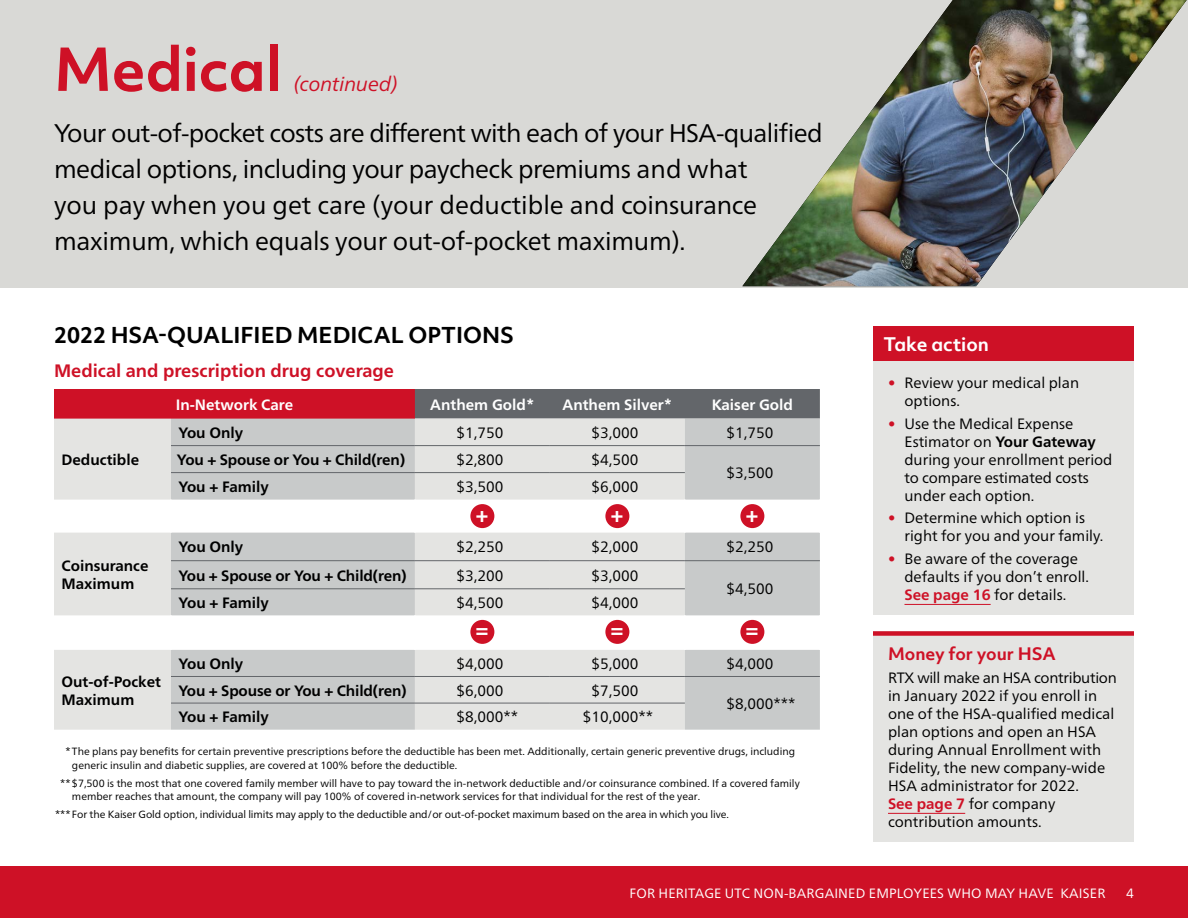
<style>
.page{position:relative;width:1188px;height:918px;background:#fff}
.page>*{position:absolute;margin:0;border:0;box-sizing:border-box;transform-origin:0 0}
.t1{font:700 57px "Objektiv Mk 2";letter-spacing:-.01em;color:#ce1126}
.t2{font:25.5px/36px "Neue Frutiger World";letter-spacing:-.02em;color:#000}
.t3{font:700 21px "Objektiv Mk 2";color:#000}
.t4{font:700 21px "Neue Frutiger World";color:#fff}
.t5{font:italic 20.25px "Neue Frutiger World";letter-spacing:-.005em;color:#ce1126}
.t6{font:700 18px "Neue Frutiger World";color:#ce1126}
.t7{font:700 18px "Objektiv Mk 2";color:#fff}
.t8{font:700 16.5px "Objektiv Mk 2";color:#ce1126}
.t9{font:15px/18px "Neue Frutiger World";color:#000}
.t10{font:700 15px/18px "Neue Frutiger World";color:#000}
.t11{font:700 15px "Neue Frutiger World";color:#fff}
.t12{font:13.5px "Neue Frutiger World";letter-spacing:.01em;color:#fff}
.t13{font:10.5px/13.5px "Neue Frutiger World";color:#000}
.s1{color:#ce1126}
.s2{font-weight:700}
.s3{font-weight:700;color:#ce1126}
</style>
<div class="page">
<div style="left:0;top:866px;width:1188px;height:52px;background:#ce1126"></div>
<div style="left:0;top:0;width:1188px;height:288px;background:#d9d9d6"></div>
<img style="left:742px;top:0;width:445px;height:286px">
<div style="left:873px;top:326px;width:261px;height:36px;background:#ce1126"></div>
<div style="left:873px;top:362px;width:261px;height:253px;background:#e4e4e2"></div>
<hr style="left:904px;top:604px;width:87px;height:1px;background:#ce1126">
<div style="left:873px;top:631px;width:261px;height:211px;background:#e4e4e2"></div>
<div style="left:873px;top:631px;width:261px;height:5px;background:#ce1126"></div>
<hr style="left:888px;top:813px;width:77px;height:1px;background:#ce1126">
<div style="left:54px;top:389px;width:361px;height:30px;background:#ce1126"></div>
<div style="left:415px;top:389px;width:405px;height:30px;background:#63666a"></div>
<svg style="left:54px;top:419px;width:117px;height:311px;fill:#e4e4e2"></svg>
<svg style="left:171px;top:419px;width:649px;height:311px"></svg>
<hr style="left:170px;top:500px;width:2px;height:33px;background:#fff">
<hr style="left:414px;top:500px;width:2px;height:33px;background:#fff">
<hr style="left:684px;top:500px;width:2px;height:33px;background:#fff">
<hr style="left:819px;top:500px;width:2px;height:33px;background:#fff">
<hr style="left:170px;top:615px;width:2px;height:35px;background:#fff">
<hr style="left:414px;top:615px;width:2px;height:35px;background:#fff">
<hr style="left:684px;top:615px;width:2px;height:35px;background:#fff">
<hr style="left:819px;top:615px;width:2px;height:35px;background:#fff">
<hr style="left:415px;top:560px;width:135px;height:1px;background:#63666a">
<hr style="left:550px;top:560px;width:135px;height:1px;background:#63666a">
<hr style="left:415px;top:588px;width:135px;height:1px;background:#63666a">
<hr style="left:550px;top:588px;width:135px;height:1px;background:#63666a">
<hr style="left:171px;top:676px;width:244px;height:1px;background:#63666a">
<hr style="left:171px;top:703px;width:244px;height:1px;background:#63666a">
<hr style="left:415px;top:676px;width:135px;height:1px;background:#63666a">
<hr style="left:550px;top:676px;width:135px;height:1px;background:#63666a">
<hr style="left:415px;top:703px;width:135px;height:1px;background:#63666a">
<hr style="left:550px;top:703px;width:135px;height:1px;background:#63666a">
<hr style="left:171px;top:560px;width:244px;height:1px;background:#63666a">
<hr style="left:171px;top:588px;width:244px;height:1px;background:#63666a">
<hr style="left:171px;top:472px;width:244px;height:1px;background:#63666a">
<hr style="left:550px;top:472px;width:135px;height:1px;background:#63666a">
<hr style="left:550px;top:445px;width:135px;height:1px;background:#63666a">
<hr style="left:415px;top:445px;width:135px;height:1px;background:#63666a">
<hr style="left:415px;top:472px;width:135px;height:1px;background:#63666a">
<hr style="left:171px;top:445px;width:244px;height:1px;background:#63666a">
<hr style="left:685px;top:445px;width:135px;height:1px;background:#63666a">
<hr style="left:685px;top:560px;width:135px;height:1px;background:#63666a">
<hr style="left:685px;top:676px;width:135px;height:1px;background:#63666a">
<div style="left:470px;top:504px;width:24px;height:24px;background:#ce1126;border-radius:50%"></div>
<div style="left:605px;top:504px;width:24px;height:24px;background:#ce1126;border-radius:50%"></div>
<div style="left:740px;top:504px;width:24px;height:24px;background:#ce1126;border-radius:50%"></div>
<div style="left:470px;top:620px;width:24px;height:24px;background:#ce1126;border-radius:50%"></div>
<div style="left:605px;top:620px;width:24px;height:24px;background:#ce1126;border-radius:50%"></div>
<div style="left:740px;top:620px;width:24px;height:24px;background:#ce1126;border-radius:50%"></div>
<h1 class="t1" style="left:54px;top:29px;width:229px">Medical</h1>
<h3 class="t5" style="left:294px;top:68px;width:105px">(continued)</h3>
<p class="t2" style="left:54px;top:115px;width:770px">Your out-of-pocket costs are different with each of your HSA-qualified medical options, including your paycheck premiums and what<br>you pay when you get care (your deductible and coinsurance maximum, which equals your out-of-pocket maximum).</p>
<h3 class="t3" style="left:54px;top:321px;width:462px">2022 HSA-QUALIFIED MEDICAL OPTIONS</h3>
<p class="t6" style="left:54px;top:355px;width:341px">Medical and prescription drug coverage</p>
<p class="t11" style="left:176px;top:391px;width:119px">In-Network Care</p>
<p class="t11" style="left:430px;top:391px;width:106px">Anthem Gold*</p>
<p class="t11" style="left:563px;top:391px;width:111px">Anthem Silver*</p>
<p class="t11" style="left:712px;top:391px;width:83px">Kaiser Gold</p>
<p class="t10" style="left:61px;top:450px;width:79px">Deductible</p>
<p class="t10" style="left:62px;top:556px;width:89px">Coinsurance<br>Maximum</p>
<p class="t10" style="left:178px;top:423px;width:66px">You Only</p>
<p class="t9" style="left:457px;top:424px;width:48px">$1,750</p>
<p class="t9" style="left:592px;top:424px;width:48px">$3,000</p>
<p class="t9" style="left:727px;top:424px;width:48px">$1,750</p>
<p class="t10" style="left:177px;top:450px;width:230px">You + Spouse or You + Child(ren)</p>
<p class="t9" style="left:457px;top:451px;width:48px">$2,800</p>
<p class="t9" style="left:592px;top:451px;width:48px">$4,500</p>
<p class="t9" style="left:727px;top:464px;width:48px">$3,500</p>
<p class="t10" style="left:178px;top:477px;width:92px">You + Family</p>
<p class="t9" style="left:457px;top:478px;width:48px">$3,500</p>
<p class="t9" style="left:592px;top:478px;width:48px">$6,000</p>
<h3 class="t4" style="left:476px;top:496px;width:14px">+</h3>
<h3 class="t4" style="left:611px;top:496px;width:14px">+</h3>
<h3 class="t4" style="left:746px;top:496px;width:14px">+</h3>
<p class="t10" style="left:178px;top:538px;width:66px">You Only</p>
<p class="t9" style="left:457px;top:538px;width:48px">$2,250</p>
<p class="t9" style="left:592px;top:538px;width:48px">$2,000</p>
<p class="t9" style="left:727px;top:538px;width:48px">$2,250</p>
<p class="t10" style="left:179px;top:566px;width:230px">You + Spouse or You + Child(ren)</p>
<p class="t9" style="left:457px;top:567px;width:48px">$3,200</p>
<p class="t9" style="left:592px;top:567px;width:48px">$3,000</p>
<p class="t9" style="left:727px;top:580px;width:48px">$4,500</p>
<p class="t10" style="left:179px;top:593px;width:92px">You + Family</p>
<p class="t9" style="left:457px;top:594px;width:48px">$4,500</p>
<p class="t9" style="left:592px;top:594px;width:48px">$4,000</p>
<h3 class="t4" style="left:476px;top:611px;width:14px">=</h3>
<h3 class="t4" style="left:611px;top:611px;width:14px">=</h3>
<h3 class="t4" style="left:746px;top:611px;width:14px">=</h3>
<p class="t10" style="left:178px;top:655px;width:66px">You Only</p>
<p class="t9" style="left:457px;top:655px;width:48px">$4,000</p>
<p class="t9" style="left:592px;top:655px;width:48px">$5,000</p>
<p class="t9" style="left:727px;top:655px;width:48px">$4,000</p>
<p class="t10" style="left:179px;top:681px;width:230px">You + Spouse or You + Child(ren)</p>
<p class="t9" style="left:457px;top:682px;width:48px">$6,000</p>
<p class="t9" style="left:592px;top:682px;width:48px">$7,500</p>
<p class="t9" style="left:727px;top:695px;width:70px">$8,000***</p>
<p class="t10" style="left:179px;top:708px;width:92px">You + Family</p>
<p class="t9" style="left:457px;top:708px;width:63px">$8,000**</p>
<p class="t9" style="left:583px;top:708px;width:72px">$10,000**</p>
<p class="t13" style="left:72px;top:745px;width:725px;text-indent:-7px">* The plans pay benefits for certain preventive prescriptions before the deductible has been met. Additionally, certain generic preventive drugs, including generic insulin and diabetic supplies, are covered at 100% before the deductible.</p>
<p class="t13" style="left:72px;top:776px;width:729px;text-indent:-12px">**$7,500 is the most that one covered family member will have to pay toward the in-network deductible and/or coinsurance combined. If a covered family member reaches that amount, the company will pay 100% of covered in-network services for that individual for the rest of the year.</p>
<p class="t13" style="left:55px;top:808px;width:675px">*** For the Kaiser Gold option, individual limits may apply to the deductible and/or out-of-pocket maximum based on the area in which you live.</p>
<p class="t10" style="left:62px;top:672px;width:101px">Out-of-Pocket<br>Maximum</p>
<p class="t7" style="left:884px;top:332px;width:107px">Take action</p>
<p class="t9" style="left:904px;top:374px;width:176px;text-indent:-16px"><span class="s1">•</span> Review your medical plan options.</p>
<p class="t9" style="left:904px;top:415px;width:209px;text-indent:-16px"><span class="s1">•</span> Use the Medical Expense<br>Estimator on <span class="s2">Your Gateway </span>during your enrollment period to compare estimated costs under each option.</p>
<p class="t9" style="left:904px;top:509px;width:200px;text-indent:-16px"><span class="s1">•</span> Determine which option is right for you and your family.</p>
<p class="t9" style="left:904px;top:550px;width:186px;text-indent:-16px"><span class="s1">•</span> Be aware of the coverage defaults if you don’t enroll.<br><span class="s3">See page 16</span> for details.</p>
<p class="t8" style="left:888px;top:642px;width:169px">Money for your HSA</p>
<p class="t9" style="left:888px;top:669px;width:230px">RTX will make an HSA contribution in January 2022 if you enroll in one of the HSA-qualified medical plan options and open an HSA during Annual Enrollment with<br>Fidelity, the new company-wide<br>HSA administrator for 2022.<br><span class="s3">See page 7</span> for company contribution amounts.</p>
<p class="t12" style="left:630px;top:882px;width:478px">FOR HERITAGE UTC NON-BARGAINED EMPLOYEES WHO MAY HAVE KAISER</p>
<p class="t12" style="left:1126px;top:882px;width:9px">4</p>
</div>
